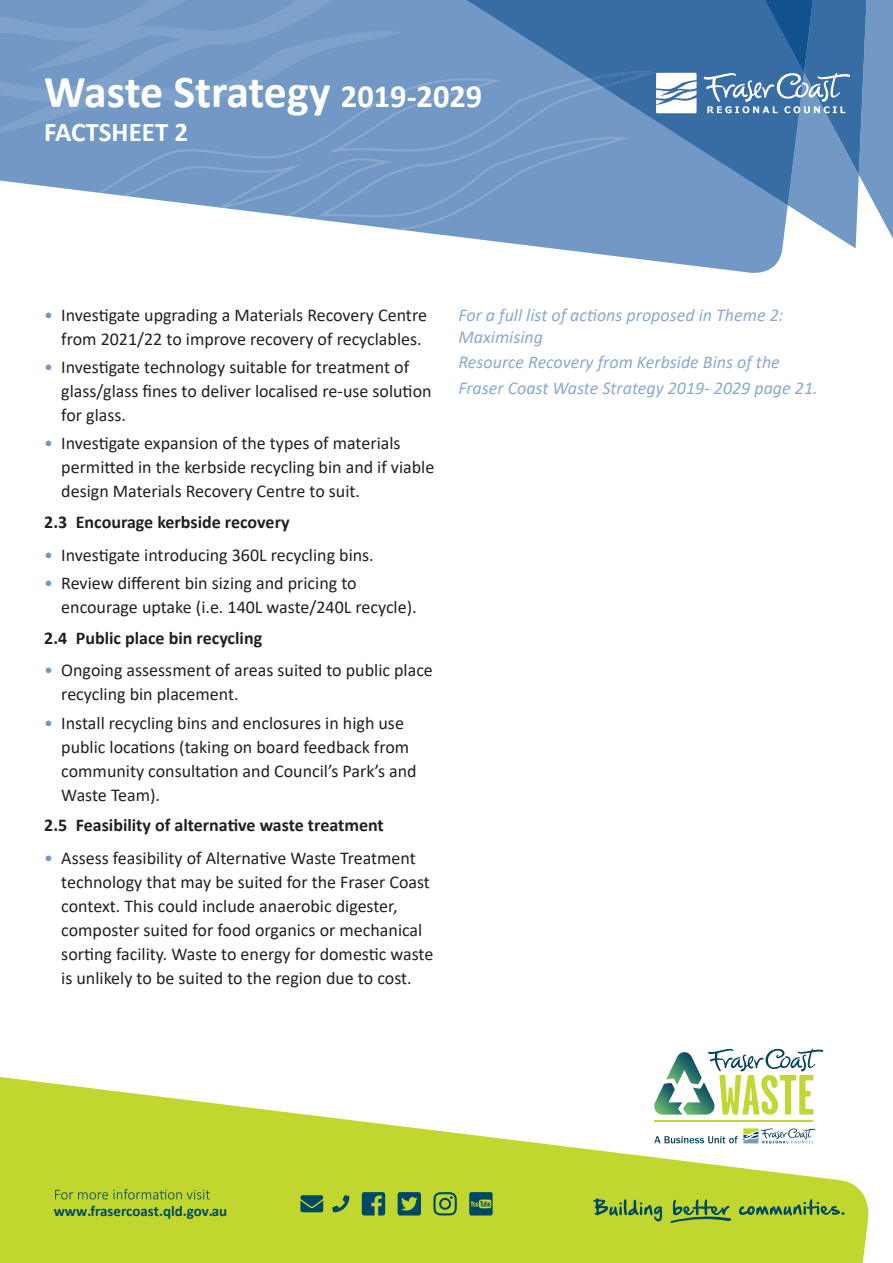
<style>
.page{position:relative;width:893px;height:1263px;background:#fff}
.page>*{position:absolute;margin:0;border:0;box-sizing:border-box;transform-origin:0 0}
.t1{font:700 45.9px "Calibri";letter-spacing:-.01em;color:#fff}
.t2{font:700 27px "Calibri";color:#fff}
.t3{font:18px/24px "Calibri";color:#231f20}
.t4{font:italic 18px/21.6px "Calibri";color:#8ba9cf}
.t5{font:700 18px "Calibri";color:#231f20}
.t6{font:700 15px "Calibri";color:#004964}
.s1{font-size:32.4px}
.s2{color:#7299c6}
</style>
<div class="page">
<svg style="left:0;top:140px;width:770px;height:133px"></svg>
<svg style="left:42px;top:140px;width:613px;height:133px"></svg>
<svg style="left:0;top:0;width:358px;height:140px;background:#759bc7"></svg>
<svg style="left:358px;top:0;width:293px;height:205px;background:#6992c1"></svg>
<svg style="left:651px;top:0;width:242px;height:269px;fill:#7299c6"></svg>
<svg style="left:0;top:1051px;width:869px;height:212px;fill:#c1d72f"></svg>
<svg style="left:593px;top:1198px;width:69px;height:23px;background:#8baf3d"></svg>
<svg style="left:739px;top:1199px;width:105px;height:16px;background:#86ac3e"></svg>
<svg style="left:670px;top:1199px;width:62px;height:24px"></svg>
<svg style="left:55px;top:1189px;width:155px;height:10px;background:#9dbc38"></svg>
<svg style="left:398px;top:1192px;width:23px;height:23px"></svg>
<svg style="left:433px;top:1192px;width:24px;height:23px"></svg>
<svg style="left:362px;top:1192px;width:23px;height:23px"></svg>
<svg style="left:300px;top:1195px;width:23px;height:17px"></svg>
<svg style="left:332px;top:1195px;width:17px;height:17px"></svg>
<svg style="left:469px;top:1192px;width:24px;height:23px"></svg>
<svg style="left:654px;top:1049px;width:169px;height:66px"></svg>
<svg style="left:743px;top:1128px;width:73px;height:15px"></svg>
<svg style="left:654px;top:1136px;width:83px;height:7px"></svg>
<hr style="left:654px;top:1120px;width:159px;height:2px;background:#c1d736">
<svg style="left:589px;top:71px;width:108px;height:42px"></svg>
<svg style="left:703px;top:0;width:163px;height:248px;background:#5a86b6"></svg>
<h1 class="t1" style="left:44px;top:60px;width:439px">Waste Strategy <span class="s1">2019-2029</span></h1>
<h2 class="t2" style="left:44px;top:113px;width:145px">FACTSHEET 2</h2>
<p class="t3" style="left:44px;top:302px;width:384px;text-align:right"><span class="s2">•</span> Investigate upgrading a Materials Recovery Centre from 2021/22 to improve recovery of recyclables.</p>
<p class="t3" style="left:61px;top:355px;width:372px;text-indent:-17px"><span class="s2">•</span> Investigate technology suitable for treatment of glass/glass fines to deliver localised re-use solution for glass.</p>
<p class="t3" style="left:61px;top:431px;width:375px;text-indent:-17px"><span class="s2">•</span> Investigate expansion of the types of materials permitted in the kerbside recycling bin and if viable design Materials Recovery Centre to suit.</p>
<p class="t5" style="left:44px;top:509px;width:247px">2.3 Encourage kerbside recovery</p>
<p class="t3" style="left:44px;top:542px;width:331px"><span class="s2">•</span> Investigate introducing 360L recycling bins.</p>
<p class="t3" style="left:61px;top:571px;width:357px;text-indent:-17px"><span class="s2">•</span> Review different bin sizing and pricing to encourage uptake (i.e. 140L waste/240L recycle).</p>
<p class="t5" style="left:44px;top:625px;width:219px">2.4 Public place bin recycling</p>
<p class="t3" style="left:61px;top:658px;width:373px;text-indent:-17px"><span class="s2">•</span> Ongoing assessment of areas suited to public place recycling bin placement.</p>
<p class="t3" style="left:61px;top:710px;width:357px;text-indent:-17px"><span class="s2">•</span> Install recycling bins and enclosures in high use public locations (taking on board feedback from community consultation and Council’s Park’s and Waste Team).</p>
<p class="t5" style="left:44px;top:812px;width:341px">2.5 Feasibility of alternative waste treatment</p>
<p class="t3" style="left:61px;top:845px;width:374px;text-indent:-17px"><span class="s2">•</span> Assess feasibility of Alternative Waste Treatment technology that may be suited for the Fraser Coast context. This could include anaerobic digester, composter suited for food organics or mechanical sorting facility. Waste to energy for domestic waste is unlikely to be suited to the region due to cost.</p>
<p class="t4" style="left:458px;top:303px;width:327px">For a full list of actions proposed in Theme 2:<br>Maximising</p>
<p class="t4" style="left:458px;top:349px;width:361px;line-height:25.8px">Resource Recovery from Kerbside Bins of the<br>Fraser Coast Waste Strategy 2019- 2029 page 21.</p>
<p class="t6" style="left:54px;top:1200px;width:175px">www.frasercoast.qld.gov.au</p>
</div>
